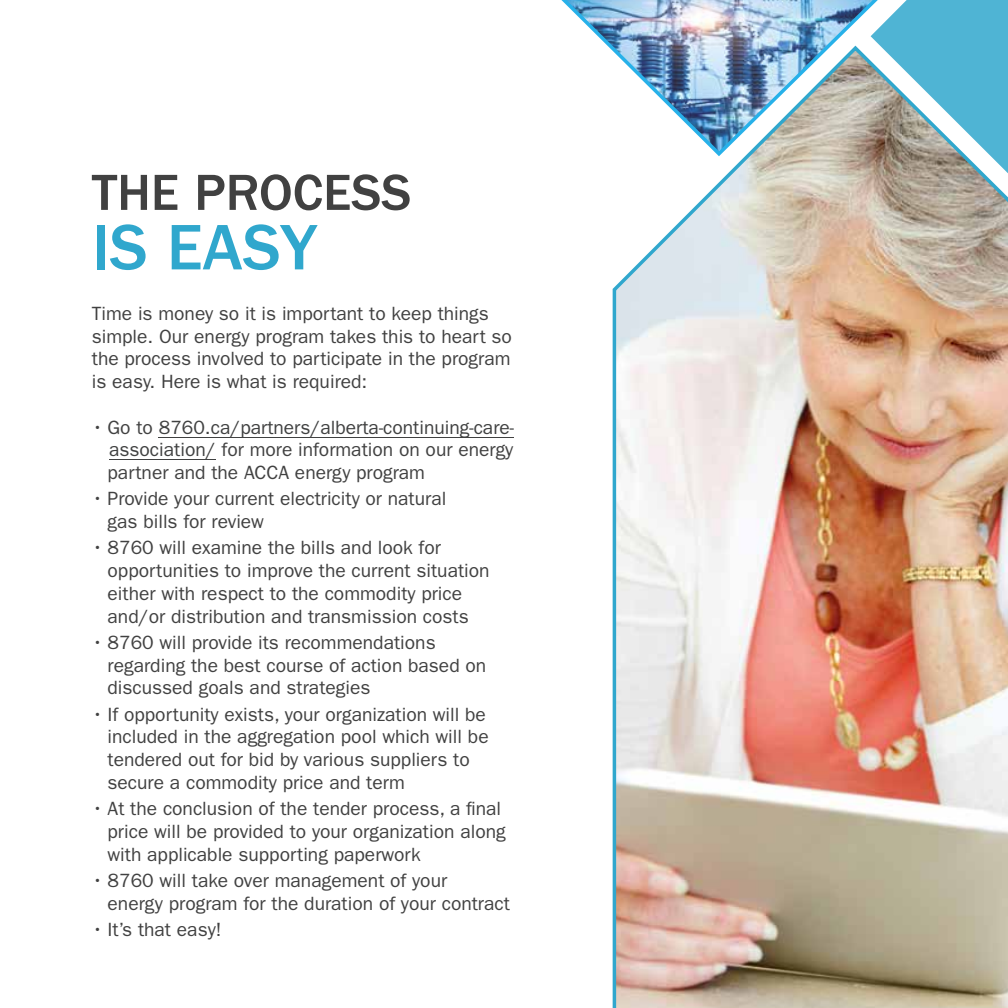
<style>
.page{position:relative;width:1008px;height:1008px;background:#fff}
.page>*{position:absolute;margin:0;border:0;box-sizing:border-box;transform-origin:0 0}
.t1{font:500 66.5px "ITC Franklin Gothic Std";color:#30a7cd}
.t2{font:500 52.5px "ITC Franklin Gothic Std";color:#414141}
.t3{font:19.25px/22.8px "ITC Franklin Gothic Std";color:#414141}
.s1{color:#404141}
</style>
<div class="page">
<img style="left:612px;top:158px;width:396px;height:850px">
<svg style="left:871px;top:0;width:137px;height:173px;background:#77b6c8"></svg>
<img style="left:561px;top:0;width:324px;height:158px">
<hr style="left:159px;top:437px;width:355px;height:1px;background:#404141">
<hr style="left:109px;top:459px;width:107px;height:1px;background:#404141">
<h2 class="t2" style="left:92px;top:163px;width:321px">THE PROCESS</h2>
<h1 class="t1" style="left:92px;top:210px;width:226px">IS EASY</h1>
<p class="t3" style="left:92px;top:302px;width:422px">Time is money so it is important to keep things simple. Our energy program takes this to heart so the process involved to participate in the program is easy. Here is what is required:</p>
<p class="t3" style="left:108px;top:416px;width:408px;text-align:justify;text-indent:-16px">• Go to <span class="s1">8760.ca/partners/alberta-continuing-care&shy;association/</span> for more information on our energy partner and the ACCA energy program</p>
<p class="t3" style="left:108px;top:488px;width:340px;text-indent:-16px">• Provide your current electricity or natural gas bills for review</p>
<p class="t3" style="left:108px;top:537px;width:384px;text-indent:-16px">• 8760 will examine the bills and look for opportunities to improve the current situation either with respect to the commodity price and/or distribution and transmission costs</p>
<p class="t3" style="left:108px;top:631px;width:380px;text-indent:-16px">• 8760 will provide its recommendations regarding the best course of action based on discussed goals and strategies</p>
<p class="t3" style="left:108px;top:703px;width:383px;text-indent:-16px">• If opportunity exists, your organization will be included in the aggregation pool which will be tendered out for bid by various suppliers to secure a commodity price and term</p>
<p class="t3" style="left:108px;top:797px;width:400px;text-indent:-16px">• At the conclusion of the tender process, a final price will be provided to your organization along with applicable supporting paperwork</p>
<p class="t3" style="left:108px;top:869px;width:404px;text-indent:-16px">• 8760 will take over management of your<br>energy program for the duration of your contract</p>
<p class="t3" style="left:92px;top:918px;width:131px">• It’s that easy!</p>
</div>
